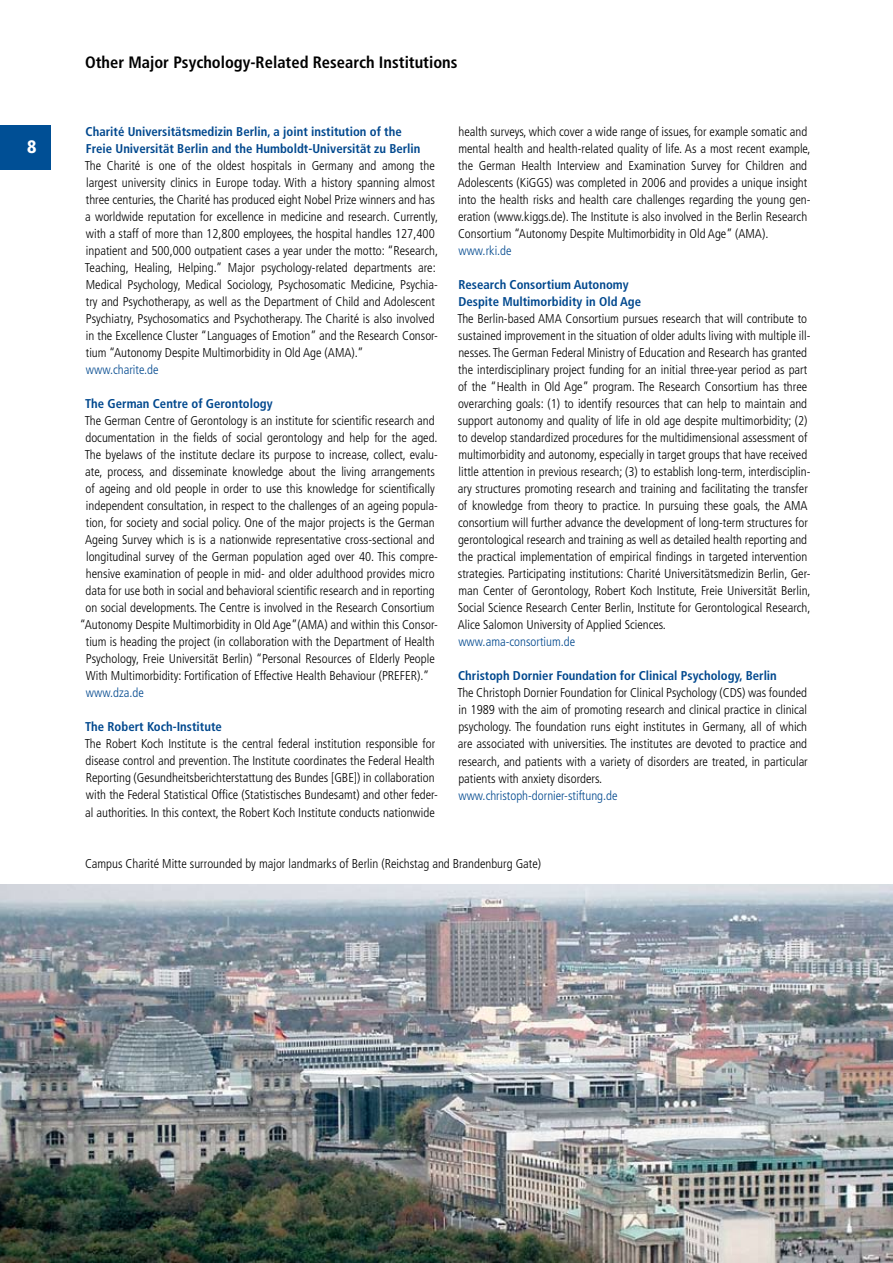
<style>
.page{position:relative;width:893px;height:1263px;background:#fff}
.page>*{position:absolute;margin:0;border:0;box-sizing:border-box;transform-origin:0 0}
.t1{font:900 condensed 18px "Frutiger";color:#fff}
.t2{font:700 condensed 16.5px "Frutiger";color:#000}
.t3{font:300 condensed 12.75px/17px "Frutiger";color:#000}
.t4{font:700 condensed 12.75px/17px "Frutiger";color:#00488e}
.t5{font:300 condensed 12.75px "Frutiger";color:#00488e}
</style>
<div class="page">
<div style="left:0;top:126px;width:50px;height:44px;background:#004f95"></div>
<img style="left:0;top:884px;width:893px;height:379px">
<h1 class="t1" style="left:27px;top:136px;width:11px">8</h1>
<p class="t2" style="left:85px;top:53px;width:374px">Other Major Psychology-Related Research Institutions</p>
<p class="t4" style="left:86px;top:123px;width:336px">Charité Universitätsmedizin Berlin, a joint institution of the<br>Freie Universität Berlin and the Humboldt-Universität zu Berlin</p>
<p class="t3" style="left:85px;top:157px;width:355px">The Charité is one of the oldest hospitals in Germany and among the largest university clinics in Europe today. With a history spanning almost three centuries, the Charité has produced eight Nobel Prize winners and has a worldwide reputation for excellence in medicine and research. Currently, with a staff of more than 12,800 employees, the hospital handles 127,400 inpatient and 500,000 outpatient cases a year under the motto: “Research, Teaching, Healing, Helping.” Major psychology-related departments are:<br>Medical Psychology, Medical Sociology, Psychosomatic Medicine, Psychia&shy;try and Psychotherapy, as well as the Department of Child and Adolescent Psychiatry, Psychosomatics and Psychotherapy. The Charité is also involved in the Excellence Cluster “Languages of Emotion” and the Research Consor&shy;tium “Autonomy Despite Multimorbidity in Old Age (AMA).”</p>
<p class="t5" style="left:86px;top:363px;width:74px">www.charite.de</p>
<p class="t4" style="left:85px;top:395px;width:189px">The German Centre of Gerontology</p>
<p class="t3" style="left:80px;top:413px;width:360px;text-align:center">The German Centre of Gerontology is an institute for scientific research and documentation in the fields of social gerontology and help for the aged.<br>The byelaws of the institute declare its purpose to increase, collect, evalu&shy;ate, process, and disseminate knowledge about the living arrangements of ageing and old people in order to use this knowledge for scientifically independent consultation, in respect to the challenges of an ageing popula&shy;tion, for society and social policy. One of the major projects is the German Ageing Survey which is is a nationwide representative cross-sectional and longitudinal survey of the German population aged over 40. This compre&shy;hensive examination of people in mid- and older adulthood provides micro data for use both in social and behavioral scientific research and in reporting on social developments. The Centre is involved in the Research Consortium “Autonomy Despite Multimorbidity in Old Age”(AMA) and within this Consor&shy;tium is heading the project (in collaboration with the Department of Health Psychology, Freie Universität Berlin) “Personal Resources of Elderly People With Multimorbidity: Fortification of Effective Health Behaviour (PREFER).”</p>
<p class="t5" style="left:86px;top:686px;width:59px">www.dza.de</p>
<p class="t4" style="left:85px;top:718px;width:138px">The Robert Koch-Institute</p>
<p class="t3" style="left:85px;top:736px;width:355px">The Robert Koch Institute is the central federal institution responsible for disease control and prevention. The Institute coordinates the Federal Health Reporting (Gesundheitsberichterstattung des Bundes [GBE]) in collaboration with the Federal Statistical Office (Statistisches Bundesamt) and other feder&shy;al authorities. In this context, the Robert Koch Institute conducts nationwide</p>
<p class="t3" style="left:458px;top:123px;width:354px">health surveys, which cover a wide range of issues, for example somatic and mental health and health-related quality of life. As a most recent example, the German Health Interview and Examination Survey for Children and Adolescents (KiGGS) was completed in 2006 and provides a unique insight into the health risks and health care challenges regarding the young gen&shy;eration (www.kiggs.de). The Institute is also involved in the Berlin Research Consortium “Autonomy Despite Multimorbidity in Old Age” (AMA).</p>
<p class="t5" style="left:458px;top:244px;width:55px">www.rki.de</p>
<p class="t4" style="left:458px;top:276px;width:184px">Research Consortium Autonomy<br>Despite Multimorbidity in Old Age</p>
<p class="t3" style="left:457px;top:310px;width:355px">The Berlin-based AMA Consortium pursues research that will contribute to sustained improvement in the situation of older adults living with multiple ill&shy;nesses. The German Federal Ministry of Education and Research has granted the interdisciplinary project funding for an initial three-year period as part of the “Health in Old Age” program. The Research Consortium has three overarching goals: (1) to identify resources that can help to maintain and support autonomy and quality of life in old age despite multimorbidity; (2) to develop standardized procedures for the multidimensional assessment of multimorbidity and autonomy, especially in target groups that have received little attention in previous research; (3) to establish long-term, interdisciplin&shy;ary structures promoting research and training and facilitating the transfer of knowledge from theory to practice. In pursuing these goals, the AMA consortium will further advance the development of long-term structures for gerontological research and training as well as detailed health reporting and the practical implementation of empirical findings in targeted intervention strategies. Participating institutions: Charité Universitätsmedizin Berlin, Ger&shy;man Center of Gerontology, Robert Koch Institute, Freie Universität Berlin, Social Science Research Center Berlin, Institute for Gerontological Research, Alice Salomon University of Applied Sciences.</p>
<p class="t5" style="left:458px;top:635px;width:118px">www.ama-consortium.de</p>
<p class="t4" style="left:458px;top:667px;width:320px">Christoph Dornier Foundation for Clinical Psychology, Berlin</p>
<p class="t3" style="left:457px;top:685px;width:352px;text-align:justify">The Christoph Dornier Foundation for Clinical Psychology (CDS) was founded in 1989 with the aim of promoting research and clinical practice in clinical psychology. The foundation runs eight institutes in Germany, all of which are associated with universities. The institutes are devoted to practice and research, and patients with a variety of disorders are treated, in particular patients with anxiety disorders.</p>
<p class="t5" style="left:458px;top:788px;width:161px">www.christoph-dornier-stiftung.de</p>
<p class="t3" style="left:85px;top:855px;width:458px">Campus Charité Mitte surrounded by major landmarks of Berlin (Reichstag and Brandenburg Gate)</p>
</div>
